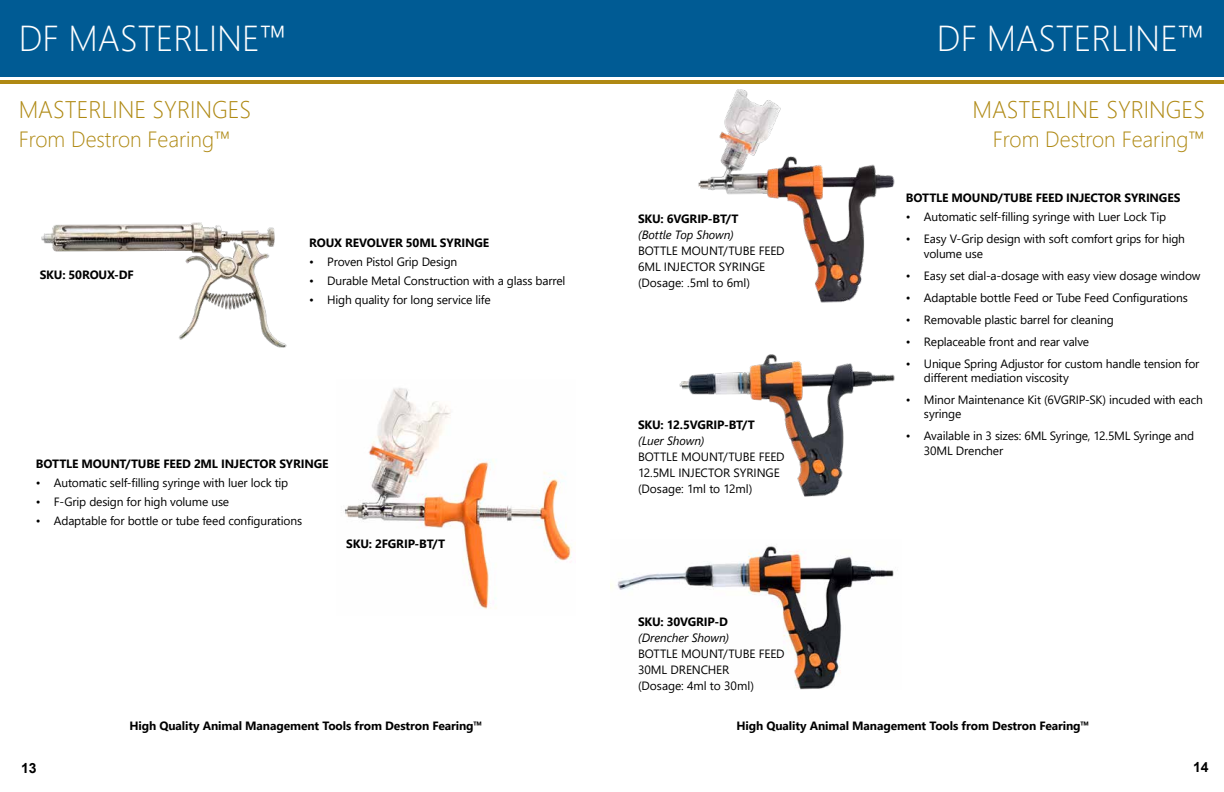
<style>
.page{position:relative;width:1224px;height:792px;background:#fff}
.page>*{position:absolute;margin:0;border:0;box-sizing:border-box;transform-origin:0 0}
.t1{font:300 36px "Segoe UI";color:#fff}
.t2{font:300 24px "Segoe UI";color:#af8913}
.t3{font:300 22px "Segoe UI";color:#af8913}
.t4{font:700 14px "Arial";color:#000}
.t5{font:12px/16px "Segoe UI";letter-spacing:-.015em;color:#000}
.t6{font:700 12px "Segoe UI";letter-spacing:-.01em;color:#000}
.t7{font:italic 12px "Segoe UI";letter-spacing:-.005em;color:#000}
</style>
<div class="page">
<div style="left:0;top:0;width:1224px;height:77px;background:#005b94"></div>
<hr style="left:0;top:80px;width:1224px;height:3px;background:#af8913">
<img style="left:669px;top:354px;width:226px;height:143px">
<img style="left:344px;top:388px;width:228px;height:221px">
<img style="left:698px;top:89px;width:197px;height:214px">
<img style="left:41px;top:222px;width:246px;height:126px">
<img style="left:610px;top:546px;width:284px;height:144px">
<h1 class="t1" style="left:19px;top:4px;width:270px">DF MASTERLINE™</h1>
<h1 class="t1" style="left:937px;top:4px;width:270px">DF MASTERLINE™</h1>
<h2 class="t2" style="left:19px;top:87px;width:234px">MASTERLINE SYRINGES</h2>
<h3 class="t3" style="left:19px;top:119px;width:214px">From Destron Fearing™</h3>
<p class="t6" style="left:40px;top:264px;width:96px">SKU: 50ROUX-DF</p>
<p class="t6" style="left:309px;top:232px;width:181px">ROUX REVOLVER 50ML SYRINGE</p>
<p class="t5" style="left:309px;top:253px;width:150px">• Proven Pistol Grip Design</p>
<p class="t5" style="left:309px;top:272px;width:258px">• Durable Metal Construction with a glass barrel</p>
<p class="t5" style="left:309px;top:291px;width:183px">• High quality for long service life</p>
<p class="t6" style="left:36px;top:453px;width:294px">BOTTLE MOUNT/TUBE FEED 2ML INJECTOR SYRINGE</p>
<p class="t5" style="left:36px;top:474px;width:254px">• Automatic self-filling syringe with luer lock tip</p>
<p class="t5" style="left:36px;top:493px;width:195px">• F-Grip design for high volume use</p>
<p class="t5" style="left:36px;top:512px;width:268px">• Adaptable for bottle or tube feed configurations</p>
<p class="t6" style="left:346px;top:532px;width:100px">SKU: 2FGRIP-BT/T</p>
<p class="t6" style="left:638px;top:207px;width:102px">SKU: 6VGRIP-BT/T</p>
<p class="t7" style="left:638px;top:225px;width:97px">(Bottle Top Shown)</p>
<p class="t5" style="left:638px;top:241px;width:148px">BOTTLE MOUNT/TUBE FEED<br>6ML INJECTOR SYRINGE (Dosage: .5ml to 6ml)</p>
<p class="t6" style="left:638px;top:413px;width:118px">SKU: 12.5VGRIP-BT/T</p>
<p class="t7" style="left:638px;top:431px;width:68px">(Luer Shown)</p>
<p class="t5" style="left:638px;top:448px;width:148px">BOTTLE MOUNT/TUBE FEED<br>12.5ML INJECTOR SYRINGE (Dosage: 1ml to 12ml)</p>
<p class="t6" style="left:638px;top:610px;width:91px">SKU: 30VGRIP-D</p>
<p class="t7" style="left:638px;top:628px;width:93px">(Drencher Shown)</p>
<p class="t5" style="left:638px;top:644px;width:148px">BOTTLE MOUNT/TUBE FEED<br>30ML DRENCHER<br>(Dosage: 4ml to 30ml)</p>
<h2 class="t2" style="left:973px;top:87px;width:234px">MASTERLINE SYRINGES</h2>
<h3 class="t3" style="left:993px;top:119px;width:214px">From Destron Fearing™</h3>
<p class="t6" style="left:906px;top:187px;width:276px">BOTTLE MOUND/TUBE FEED INJECTOR SYRINGES</p>
<p class="t5" style="left:906px;top:208px;width:262px">• Automatic self-filling syringe with Luer Lock Tip</p>
<p class="t5" style="left:924px;top:231px;width:262px;line-height:14.4px;text-indent:-18px">• Easy V-Grip design with soft comfort grips for high volume use</p>
<p class="t5" style="left:906px;top:266px;width:296px">• Easy set dial-a-dosage with easy view dosage window</p>
<p class="t5" style="left:906px;top:288px;width:283px">• Adaptable bottle Feed or Tube Feed Configurations</p>
<p class="t5" style="left:906px;top:310px;width:209px">• Removable plastic barrel for cleaning</p>
<p class="t5" style="left:906px;top:332px;width:185px">• Replaceable front and rear valve</p>
<p class="t5" style="left:924px;top:355px;width:277px;line-height:14.4px;text-indent:-18px">• Unique Spring Adjustor for custom handle tension for different mediation viscosity</p>
<p class="t5" style="left:924px;top:391px;width:280px;line-height:14.4px;text-indent:-18px">• Minor Maintenance Kit (6VGRIP-SK) incuded with each syringe</p>
<p class="t5" style="left:924px;top:428px;width:272px;line-height:14.4px;text-indent:-18px">• Available in 3 sizes: 6ML Syringe, 12.5ML Syringe and<br>30ML Drencher</p>
<p class="t6" style="left:130px;top:714px;width:354px">High Quality Animal Management Tools from Destron Fearing™</p>
<p class="t6" style="left:737px;top:714px;width:354px">High Quality Animal Management Tools from Destron Fearing™</p>
<p class="t4" style="left:21px;top:759px;width:17px">13</p>
<p class="t4" style="left:1193px;top:758px;width:17px">14</p>
</div>
